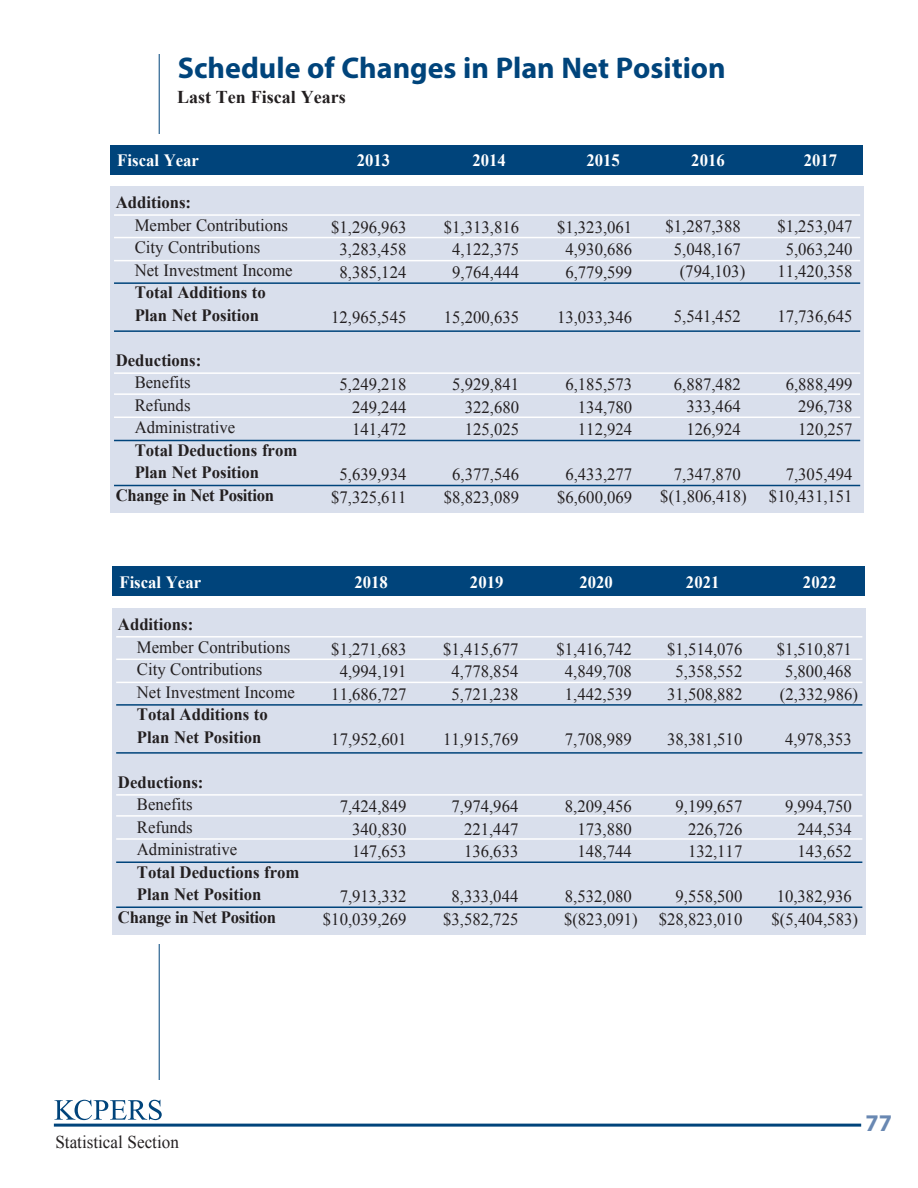
<style>
.page{position:relative;width:918px;height:1188px;background:#fff}
.page>*{position:absolute;margin:0;border:0;box-sizing:border-box;transform-origin:0 0}
.t1{font:700 30px "Myriad Pro";color:#00447b}
.t2{font:700 24px "Myriad Pro";color:#6988b2}
.t3{font:18px "Times New Roman";color:#231f20;scale:.95 1}
.t4{font:700 18px "Times New Roman";color:#231f20}
.t5{font:17.25px "Times New Roman";color:#231f20}
.t6{font:700 17.25px/22.5px "Times New Roman";color:#231f20}
.t7{font:700 17.25px "Times New Roman";color:#fff}
.t8{font:700 17.25px "Times New Roman";letter-spacing:-.02em;color:#231f20}
</style>
<div class="page">
<svg style="left:54px;top:1100px;width:108px;height:20px"></svg>
<hr style="left:54px;top:1124px;width:807px;height:3px;background:#00447b">
<hr style="left:159px;top:54px;width:1px;height:1026px;background:#00447b">
<div style="left:102px;top:134px;width:773px;height:810px;background:#fff"></div>
<div style="left:110px;top:145px;width:752px;height:30px;background:#00447b"></div>
<div style="left:110px;top:186px;width:753px;height:327px;background:#d9dfec"></div>
<hr style="left:114px;top:214px;width:746px;height:2px;background:#fff">
<hr style="left:114px;top:237px;width:746px;height:1px;background:#fff">
<hr style="left:114px;top:260px;width:746px;height:1px;background:#fff">
<hr style="left:114px;top:282px;width:746px;height:2px;background:#00447b">
<hr style="left:114px;top:330px;width:746px;height:2px;background:#00447b">
<hr style="left:114px;top:372px;width:746px;height:2px;background:#fff">
<hr style="left:114px;top:393px;width:746px;height:2px;background:#fff">
<hr style="left:114px;top:417px;width:746px;height:1px;background:#fff">
<hr style="left:114px;top:440px;width:746px;height:1px;background:#00447b">
<hr style="left:114px;top:485px;width:746px;height:1px;background:#00447b">
<div style="left:112px;top:566px;width:753px;height:30px;background:#00447b"></div>
<div style="left:112px;top:608px;width:754px;height:327px;background:#d9dfec"></div>
<hr style="left:116px;top:636px;width:746px;height:2px;background:#fff">
<hr style="left:116px;top:659px;width:746px;height:1px;background:#fff">
<hr style="left:116px;top:682px;width:746px;height:1px;background:#fff">
<hr style="left:116px;top:704px;width:746px;height:2px;background:#00447b">
<hr style="left:116px;top:752px;width:746px;height:2px;background:#00447b">
<hr style="left:116px;top:794px;width:746px;height:2px;background:#fff">
<hr style="left:116px;top:815px;width:746px;height:2px;background:#fff">
<hr style="left:116px;top:838px;width:746px;height:2px;background:#fff">
<hr style="left:116px;top:861px;width:746px;height:2px;background:#00447b">
<hr style="left:116px;top:906px;width:746px;height:2px;background:#00447b">
<p class="t1" style="left:178px;top:48px;width:549px">Schedule of Changes in Plan Net Position</p>
<p class="t4" style="left:177px;top:84px;width:170px">Last Ten Fiscal Years</p>
<p class="t7" style="left:117px;top:148px;width:83px">Fiscal Year</p>
<p class="t7" style="left:357px;top:148px;width:35px">2013</p>
<p class="t7" style="left:472px;top:148px;width:35px">2014</p>
<p class="t7" style="left:586px;top:148px;width:35px">2015</p>
<p class="t7" style="left:691px;top:148px;width:35px">2016</p>
<p class="t7" style="left:804px;top:148px;width:35px">2017</p>
<p class="t6" style="left:116px;top:191px;width:77px">Additions:</p>
<p class="t5" style="left:135px;top:214px;width:155px">Member Contributions</p>
<p class="t5" style="left:135px;top:236px;width:127px">City Contributions</p>
<p class="t5" style="left:135px;top:259px;width:159px">Net Investment Income</p>
<p class="t6" style="left:135px;top:281px;width:132px">Total Additions to<br>Plan Net Position</p>
<p class="t6" style="left:116px;top:348px;width:87px">Deductions:</p>
<p class="t5" style="left:135px;top:371px;width:57px">Benefits</p>
<p class="t5" style="left:135px;top:394px;width:57px">Refunds</p>
<p class="t5" style="left:135px;top:416px;width:102px">Administrative</p>
<p class="t6" style="left:135px;top:438px;width:164px">Total Deductions from<br>Plan Net Position</p>
<p class="t8" style="left:116px;top:483px;width:160px">Change in Net Position</p>
<p class="t5" style="left:331px;top:215px;width:77px">$1,296,963</p>
<p class="t5" style="left:339px;top:238px;width:68px">3,283,458</p>
<p class="t5" style="left:339px;top:260px;width:68px">8,385,124</p>
<p class="t5" style="left:331px;top:305px;width:77px">12,965,545</p>
<p class="t5" style="left:339px;top:373px;width:68px">5,249,218</p>
<p class="t5" style="left:352px;top:395px;width:56px">249,244</p>
<p class="t5" style="left:352px;top:418px;width:56px">141,472</p>
<p class="t5" style="left:339px;top:463px;width:68px">5,639,934</p>
<p class="t5" style="left:331px;top:485px;width:77px">$7,325,611</p>
<p class="t5" style="left:444px;top:215px;width:77px">$1,313,816</p>
<p class="t5" style="left:452px;top:238px;width:68px">4,122,375</p>
<p class="t5" style="left:452px;top:260px;width:68px">9,764,444</p>
<p class="t5" style="left:444px;top:305px;width:77px">15,200,635</p>
<p class="t5" style="left:452px;top:373px;width:68px">5,929,841</p>
<p class="t5" style="left:465px;top:395px;width:56px">322,680</p>
<p class="t5" style="left:465px;top:418px;width:56px">125,025</p>
<p class="t5" style="left:452px;top:463px;width:68px">6,377,546</p>
<p class="t5" style="left:444px;top:485px;width:77px">$8,823,089</p>
<p class="t5" style="left:557px;top:215px;width:77px">$1,323,061</p>
<p class="t5" style="left:565px;top:238px;width:68px">4,930,686</p>
<p class="t5" style="left:565px;top:260px;width:68px">6,779,599</p>
<p class="t5" style="left:557px;top:305px;width:77px">13,033,346</p>
<p class="t5" style="left:565px;top:373px;width:68px">6,185,573</p>
<p class="t5" style="left:578px;top:395px;width:56px">134,780</p>
<p class="t5" style="left:578px;top:418px;width:56px">112,924</p>
<p class="t5" style="left:565px;top:463px;width:68px">6,433,277</p>
<p class="t5" style="left:557px;top:485px;width:77px">$6,600,069</p>
<p class="t5" style="left:665px;top:215px;width:77px">$1,287,388</p>
<p class="t5" style="left:674px;top:237px;width:68px">5,048,167</p>
<p class="t5" style="left:680px;top:260px;width:67px">(794,103)</p>
<p class="t5" style="left:674px;top:305px;width:68px">5,541,452</p>
<p class="t5" style="left:674px;top:372px;width:68px">6,887,482</p>
<p class="t5" style="left:686px;top:395px;width:56px">333,464</p>
<p class="t5" style="left:686px;top:417px;width:56px">126,924</p>
<p class="t5" style="left:674px;top:462px;width:68px">7,347,870</p>
<p class="t5" style="left:660px;top:485px;width:88px">$(1,806,418)</p>
<p class="t5" style="left:777px;top:215px;width:77px">$1,253,047</p>
<p class="t5" style="left:786px;top:237px;width:68px">5,063,240</p>
<p class="t5" style="left:777px;top:260px;width:77px">11,420,358</p>
<p class="t5" style="left:777px;top:305px;width:77px">17,736,645</p>
<p class="t5" style="left:786px;top:372px;width:68px">6,888,499</p>
<p class="t5" style="left:798px;top:395px;width:56px">296,738</p>
<p class="t5" style="left:798px;top:417px;width:56px">120,257</p>
<p class="t5" style="left:786px;top:462px;width:68px">7,305,494</p>
<p class="t5" style="left:769px;top:485px;width:85px">$10,431,151</p>
<p class="t7" style="left:119px;top:570px;width:83px">Fiscal Year</p>
<p class="t7" style="left:354px;top:570px;width:35px">2018</p>
<p class="t7" style="left:470px;top:570px;width:35px">2019</p>
<p class="t7" style="left:579px;top:570px;width:35px">2020</p>
<p class="t7" style="left:686px;top:570px;width:35px">2021</p>
<p class="t7" style="left:803px;top:570px;width:35px">2022</p>
<p class="t6" style="left:118px;top:613px;width:77px">Additions:</p>
<p class="t5" style="left:137px;top:635px;width:155px">Member Contributions</p>
<p class="t5" style="left:137px;top:658px;width:127px">City Contributions</p>
<p class="t5" style="left:137px;top:680px;width:159px">Net Investment Income</p>
<p class="t6" style="left:137px;top:703px;width:132px">Total Additions to<br>Plan Net Position</p>
<p class="t6" style="left:118px;top:770px;width:87px">Deductions:</p>
<p class="t5" style="left:137px;top:793px;width:57px">Benefits</p>
<p class="t5" style="left:137px;top:815px;width:57px">Refunds</p>
<p class="t5" style="left:137px;top:838px;width:102px">Administrative</p>
<p class="t6" style="left:137px;top:860px;width:164px">Total Deductions from<br>Plan Net Position</p>
<p class="t8" style="left:118px;top:905px;width:160px">Change in Net Position</p>
<p class="t5" style="left:331px;top:637px;width:77px">$1,271,683</p>
<p class="t5" style="left:340px;top:660px;width:68px">4,994,191</p>
<p class="t5" style="left:331px;top:682px;width:77px">11,686,727</p>
<p class="t5" style="left:331px;top:727px;width:77px">17,952,601</p>
<p class="t5" style="left:340px;top:795px;width:68px">7,424,849</p>
<p class="t5" style="left:352px;top:817px;width:56px">340,830</p>
<p class="t5" style="left:352px;top:840px;width:56px">147,653</p>
<p class="t5" style="left:340px;top:885px;width:68px">7,913,332</p>
<p class="t5" style="left:323px;top:907px;width:85px">$10,039,269</p>
<p class="t5" style="left:443px;top:637px;width:77px">$1,415,677</p>
<p class="t5" style="left:451px;top:660px;width:68px">4,778,854</p>
<p class="t5" style="left:451px;top:682px;width:68px">5,721,238</p>
<p class="t5" style="left:443px;top:727px;width:77px">11,915,769</p>
<p class="t5" style="left:451px;top:795px;width:68px">7,974,964</p>
<p class="t5" style="left:464px;top:817px;width:56px">221,447</p>
<p class="t5" style="left:464px;top:840px;width:56px">136,633</p>
<p class="t5" style="left:451px;top:885px;width:68px">8,333,044</p>
<p class="t5" style="left:443px;top:907px;width:77px">$3,582,725</p>
<p class="t5" style="left:557px;top:637px;width:77px">$1,416,742</p>
<p class="t5" style="left:565px;top:660px;width:68px">4,849,708</p>
<p class="t5" style="left:565px;top:682px;width:68px">1,442,539</p>
<p class="t5" style="left:565px;top:727px;width:68px">7,708,989</p>
<p class="t5" style="left:565px;top:795px;width:68px">8,209,456</p>
<p class="t5" style="left:578px;top:817px;width:56px">173,880</p>
<p class="t5" style="left:578px;top:840px;width:56px">148,744</p>
<p class="t5" style="left:565px;top:885px;width:68px">8,532,080</p>
<p class="t5" style="left:564px;top:907px;width:75px">$(823,091)</p>
<p class="t5" style="left:667px;top:637px;width:77px">$1,514,076</p>
<p class="t5" style="left:675px;top:660px;width:68px">5,358,552</p>
<p class="t5" style="left:667px;top:682px;width:77px">31,508,882</p>
<p class="t5" style="left:667px;top:727px;width:77px">38,381,510</p>
<p class="t5" style="left:675px;top:795px;width:68px">9,199,657</p>
<p class="t5" style="left:688px;top:817px;width:56px">226,726</p>
<p class="t5" style="left:688px;top:840px;width:56px">132,117</p>
<p class="t5" style="left:675px;top:885px;width:68px">9,558,500</p>
<p class="t5" style="left:659px;top:907px;width:85px">$28,823,010</p>
<p class="t5" style="left:777px;top:637px;width:77px">$1,510,871</p>
<p class="t5" style="left:785px;top:660px;width:68px">5,800,468</p>
<p class="t5" style="left:780px;top:682px;width:80px">(2,332,986)</p>
<p class="t5" style="left:785px;top:727px;width:68px">4,978,353</p>
<p class="t5" style="left:785px;top:795px;width:68px">9,994,750</p>
<p class="t5" style="left:798px;top:817px;width:56px">244,534</p>
<p class="t5" style="left:798px;top:840px;width:56px">143,652</p>
<p class="t5" style="left:777px;top:885px;width:77px">10,382,936</p>
<p class="t5" style="left:772px;top:907px;width:88px">$(5,404,583)</p>
<p class="t3" style="left:55px;top:1130px;width:131px">Statistical Section</p>
<p class="t2" style="left:866px;top:1107px;width:28px">77</p>
</div>
